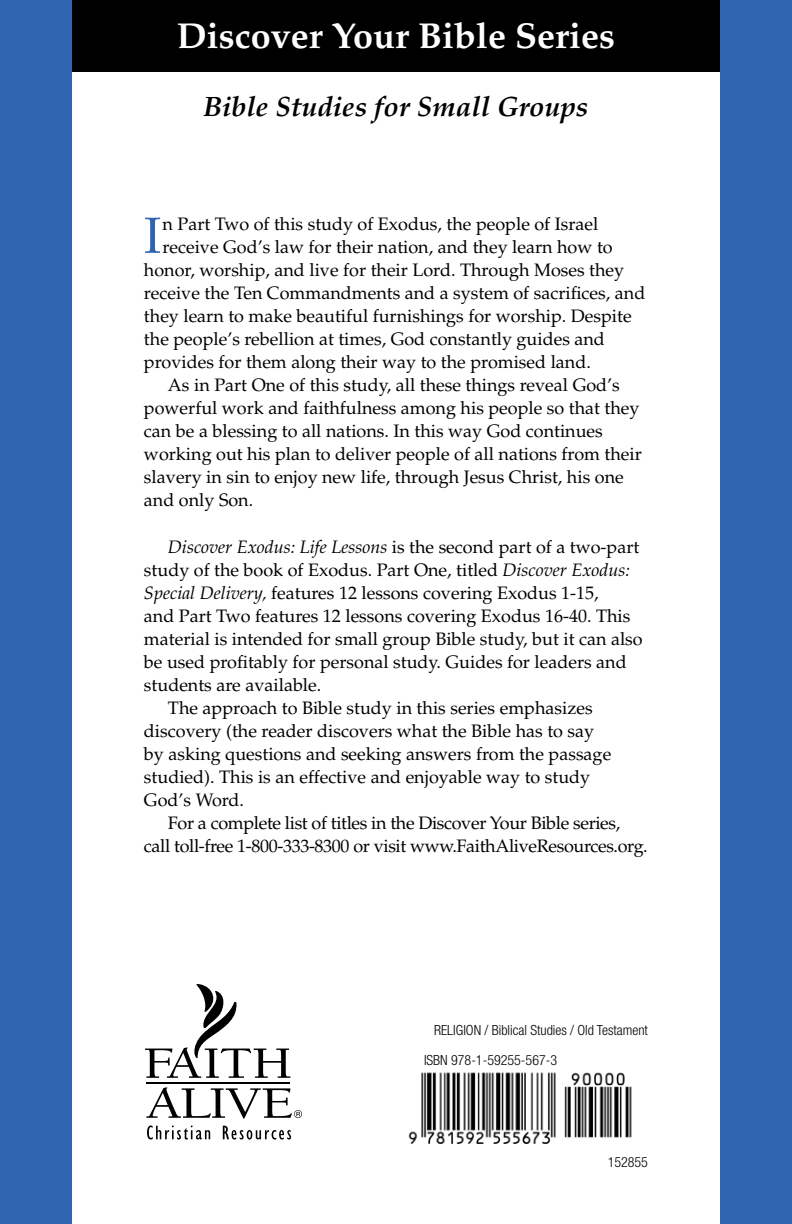
<style>
.page{position:relative;width:792px;height:1224px;background:#fff}
.page>*{position:absolute;margin:0;border:0;box-sizing:border-box;transform-origin:0 0}
.t1{font:50.8px "Palatino";color:#2f64b0}
.t2{font:700 36px "Palatino";color:#fff}
.t3{font:italic 700 28px "Palatino";color:#000}
.t4{font:18px "Palatino";color:#000}
.t5{font:18px "Palatino";letter-spacing:-.02em;color:#000}
.t6{font:italic 18px "Palatino";color:#000}
.t7{font:300 condensed 14px "Helvetica Neue LT Std";color:#000}
.s1{font-style:normal}
.s2{font-style:italic}
</style>
<div class="page">
<div style="left:0;top:0;width:72px;height:1224px;background:#2f64b0"></div>
<div style="left:72px;top:0;width:648px;height:72px;background:#000"></div>
<hr style="left:146px;top:1082px;width:144px;height:2px;background:#000">
<svg style="left:146px;top:1087px;width:156px;height:32px"></svg>
<svg style="left:145px;top:984px;width:145px;height:94px"></svg>
<svg style="left:147px;top:1125px;width:63px;height:15px"></svg>
<svg style="left:223px;top:1126px;width:68px;height:14px"></svg>
<div style="left:720px;top:0;width:72px;height:1224px;background:#2f64b0"></div>
<img style="left:408px;top:1072px;width:224px;height:72px">
<h2 class="t2" style="left:177px;top:15px;width:440px">Discover Your Bible Series</h2>
<h3 class="t3" style="left:204px;top:90px;width:386px">Bible Studies for Small Groups</h3>
<h1 class="t1" style="left:144px;top:206px;width:19px">I</h1>
<p class="t4" style="left:163px;top:213px;width:437px">n Part Two of this study of Exodus, the people of Israel</p>
<p class="t4" style="left:163px;top:236px;width:452px">receive God’s law for their nation, and they learn how to</p>
<p class="t4" style="left:144px;top:259px;width:482px">honor, worship, and live for their Lord. Through Moses they</p>
<p class="t4" style="left:144px;top:282px;width:503px">receive the Ten Commandments and a system of sacrifices, and</p>
<p class="t4" style="left:144px;top:305px;width:489px">they learn to make beautiful furnishings for worship. Despite</p>
<p class="t4" style="left:144px;top:328px;width:462px">the people’s rebellion at times, God constantly guides and</p>
<p class="t4" style="left:144px;top:351px;width:448px">provides for them along their way to the promised land.</p>
<p class="t4" style="left:168px;top:374px;width:453px">As in Part One of this study, all these things reveal God’s</p>
<p class="t4" style="left:144px;top:397px;width:497px">powerful work and faithfulness among his people so that they</p>
<p class="t4" style="left:144px;top:420px;width:460px">can be a blessing to all nations. In this way God continues</p>
<p class="t4" style="left:144px;top:443px;width:499px">working out his plan to deliver people of all nations from their</p>
<p class="t4" style="left:144px;top:466px;width:481px">slavery in sin to enjoy new life, through Jesus Christ, his one</p>
<p class="t4" style="left:144px;top:489px;width:111px">and only Son.</p>
<p class="t6" style="left:168px;top:536px;width:473px">Discover Exodus: Life Lessons <span class="s1">is the second part of a two-part</span></p>
<p class="t4" style="left:144px;top:559px;width:487px">study of the book of Exodus. Part One, titled <span class="s2">Discover Exodus:</span></p>
<p class="t4" style="left:144px;top:582px;width:456px"><span class="s2">Special Delivery,</span> features 12 lessons covering Exodus 1-15,</p>
<p class="t4" style="left:144px;top:605px;width:488px">and Part Two features 12 lessons covering Exodus 16-40. This</p>
<p class="t4" style="left:144px;top:628px;width:500px">material is intended for small group Bible study, but it can also</p>
<p class="t4" style="left:144px;top:651px;width:484px">be used profitably for personal study. Guides for leaders and</p>
<p class="t4" style="left:144px;top:674px;width:179px">students are available.</p>
<p class="t4" style="left:168px;top:697px;width:426px">The approach to Bible study in this series emphasizes</p>
<p class="t4" style="left:144px;top:720px;width:452px">discovery (the reader discovers what the Bible has to say</p>
<p class="t4" style="left:144px;top:743px;width:469px">by asking questions and seeking answers from the passage</p>
<p class="t4" style="left:144px;top:766px;width:448px">studied). This is an effective and enjoyable way to study</p>
<p class="t4" style="left:144px;top:789px;width:102px">God’s Word.</p>
<p class="t5" style="left:168px;top:812px;width:454px">For a complete list of titles in the Discover Your Bible series,</p>
<p class="t5" style="left:144px;top:835px;width:505px">call toll-free 1-800-333-8300 or visit www.FaithAliveResources.org.</p>
<p class="t7" style="left:434px;top:1022px;width:215px">RELIGION / Biblical Studies / Old Testament</p>
<p class="t7" style="left:424px;top:1052px;width:135px">ISBN 978-1-59255-567-3</p>
<p class="t7" style="left:608px;top:1154px;width:42px">152855</p>
</div>
